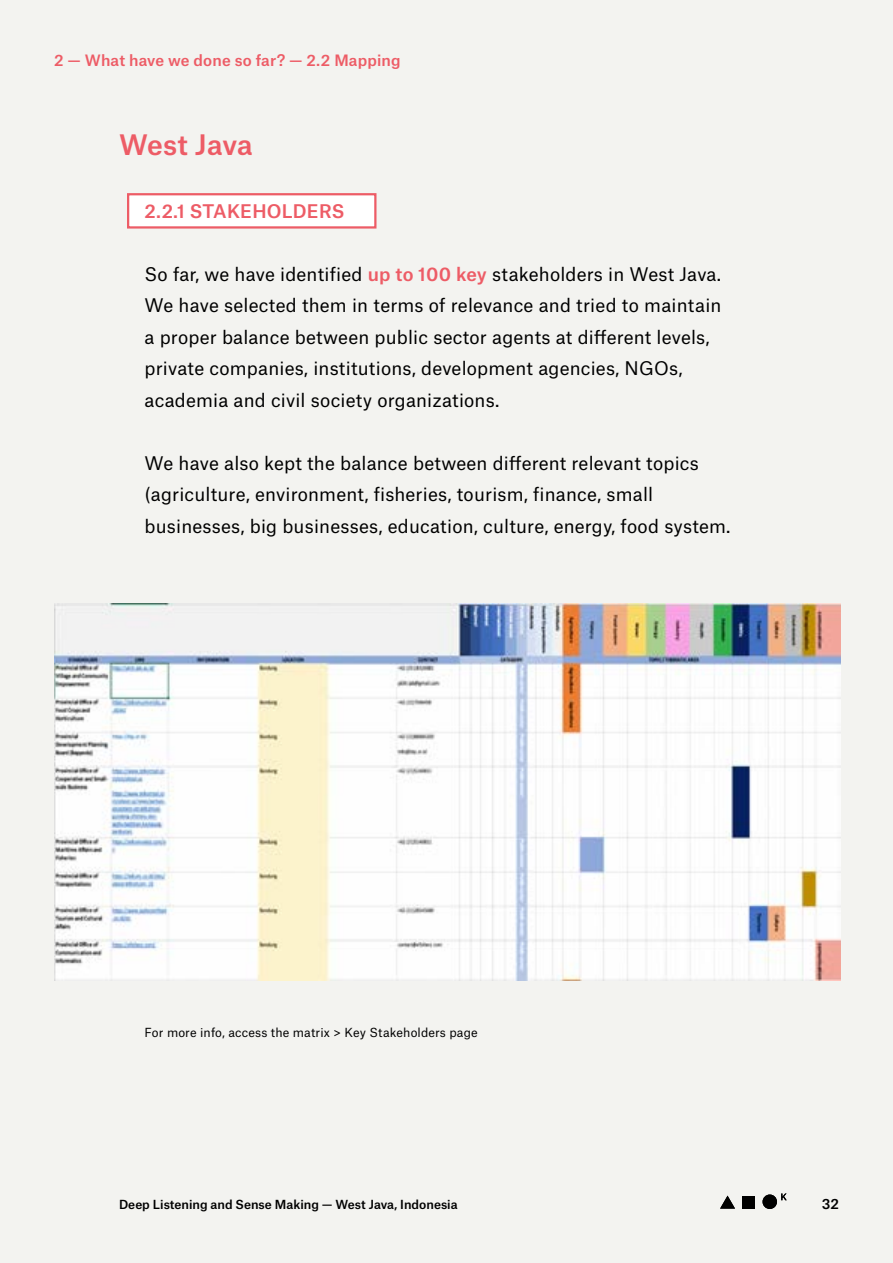
<style>
.page{position:relative;width:893px;height:1263px;background:#f3f3f0}
.page>*{position:absolute;margin:0;border:0;box-sizing:border-box;transform-origin:0 0}
.t1{font:500 27px "Atlas Grotesk";color:#ed5c66}
.t2{font:18px/31.5px "Atlas Grotesk";letter-spacing:.01em;color:#000}
.t3{font:500 18px "Atlas Grotesk";letter-spacing:.01em;color:#ed5c66}
.t4{font:500 15px "Atlas Grotesk";letter-spacing:.01em;color:#ed5c66}
.t5{font:500 13.5px "Atlas Grotesk";color:#000}
.t6{font:12px "Atlas Grotesk";letter-spacing:.01em;color:#000}
.t7{font:500 12px "Atlas Grotesk";color:#000}
.s1{font-weight:500;color:#ed5c66}
</style>
<div class="page">
<div style="left:127px;top:193px;width:249px;height:36px;background:#fff;border:2px solid #ed5c66"></div>
<svg style="left:781px;top:1193px;width:6px;height:7px"></svg>
<div style="left:742px;top:1196px;width:13px;height:12px;background:#000"></div>
<div style="left:762px;top:1194px;width:15px;height:15px;background:#000;border-radius:50%"></div>
<svg style="left:720px;top:1195px;width:15px;height:13px"></svg>
<img style="left:54px;top:604px;width:787px;height:377px">
<p class="t4" style="left:54px;top:48px;width:348px">2 — What have we done so far? — 2.2 Mapping</p>
<h1 class="t1" style="left:119px;top:122px;width:135px">West Java</h1>
<p class="t3" style="left:145px;top:196px;width:201px">2.2.1 STAKEHOLDERS</p>
<p class="t2" style="left:145px;top:256px;width:578px">So far, we have identified <span class="s1">up to 100 key</span> stakeholders in West Java.<br>We have selected them in terms of relevance and tried to maintain a proper balance between public sector agents at different levels, private companies, institutions, development agencies, NGOs, academia and civil society organizations.</p>
<p class="t2" style="left:145px;top:445px;width:587px">We have also kept the balance between different relevant topics (agriculture, environment, fisheries, tourism, finance, small businesses, big businesses, education, culture, energy, food system.</p>
<p class="t6" style="left:145px;top:1023px;width:335px">For more info, access the matrix &gt; Key Stakeholders page</p>
<p class="t7" style="left:119px;top:1194px;width:340px">Deep Listening and Sense Making — West Java, Indonesia</p>
<p class="t5" style="left:822px;top:1192px;width:19px">32</p>
</div>
